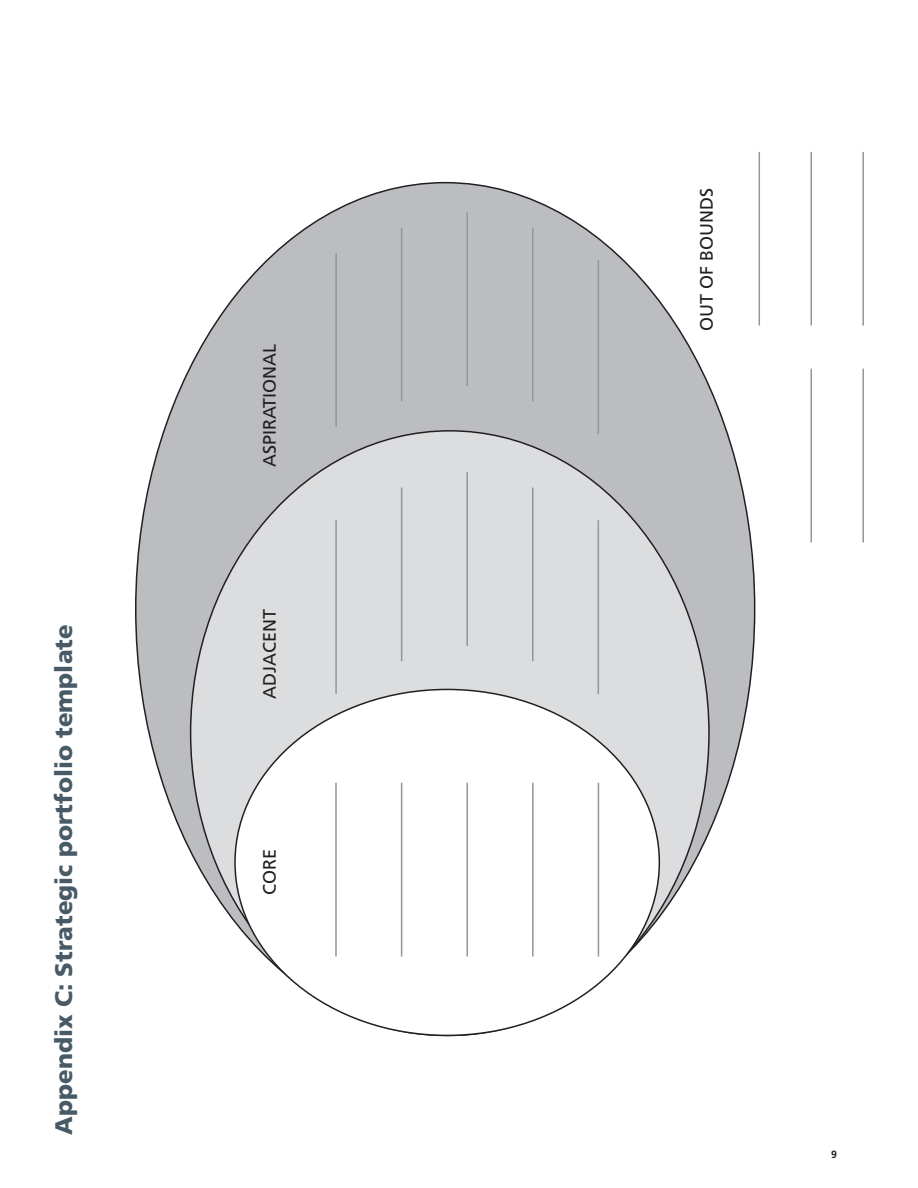
<style>
.page{position:relative;width:918px;height:1188px;background:#fff}
.page>*{position:absolute;margin:0;border:0;box-sizing:border-box;transform-origin:0 0}
.Subtitle_XBold{font:900 24px "Frutiger LT Std";color:#475a66}
.t1{font:18px "Frutiger LT Std";color:#231f20}
.t2{font:700 10.5px "Frutiger LT Std";color:#231f20}
</style>
<div class="page">
<div style="left:136px;top:183px;width:619px;height:852px;background:#bcbdc0;border-radius:50%"></div>
<div style="left:191px;top:431px;width:518px;height:604px;background:#dcdddf;border-radius:50%"></div>
<div style="left:235px;top:689px;width:424px;height:346px;background:#fff;border-radius:50%"></div>
<hr style="left:335px;top:783px;width:2px;height:173px;background:#939598">
<hr style="left:466px;top:783px;width:2px;height:173px;background:#939598">
<hr style="left:401px;top:783px;width:1px;height:173px;background:#939598">
<hr style="left:532px;top:783px;width:2px;height:173px;background:#939598">
<hr style="left:598px;top:783px;width:1px;height:173px;background:#939598">
<hr style="left:759px;top:152px;width:1px;height:174px;background:#939598">
<hr style="left:811px;top:152px;width:1px;height:174px;background:#939598">
<hr style="left:811px;top:369px;width:1px;height:173px;background:#939598">
<hr style="left:862px;top:152px;width:2px;height:174px;background:#939598">
<hr style="left:862px;top:369px;width:2px;height:173px;background:#939598">
<hr style="left:335px;top:520px;width:2px;height:174px;background:#939598">
<hr style="left:335px;top:253px;width:2px;height:174px;background:#939598">
<hr style="left:466px;top:472px;width:2px;height:174px;background:#939598">
<hr style="left:466px;top:212px;width:2px;height:174px;background:#939598">
<hr style="left:401px;top:488px;width:1px;height:173px;background:#939598">
<hr style="left:401px;top:228px;width:1px;height:173px;background:#939598">
<hr style="left:532px;top:488px;width:2px;height:173px;background:#939598">
<hr style="left:532px;top:228px;width:2px;height:173px;background:#939598">
<hr style="left:598px;top:520px;width:1px;height:174px;background:#939598">
<hr style="left:598px;top:260px;width:1px;height:174px;background:#939598">
<p class="Subtitle_XBold" style="left:49px;top:1135px;width:512px;rotate:-90deg">Appendix C: Strategic portfolio template</p>
<p class="t1" style="left:259px;top:467px;width:125px;rotate:-90deg">ASPIRATIONAL</p>
<p class="t1" style="left:259px;top:699px;width:91px;rotate:-90deg">ADJACENT</p>
<p class="t1" style="left:259px;top:895px;width:48px;rotate:-90deg">CORE</p>
<p class="t1" style="left:696px;top:331px;width:145px;rotate:-90deg">OUT OF BOUNDS</p>
<p class="t2" style="left:831px;top:1148px;width:7px">9</p>
</div>
